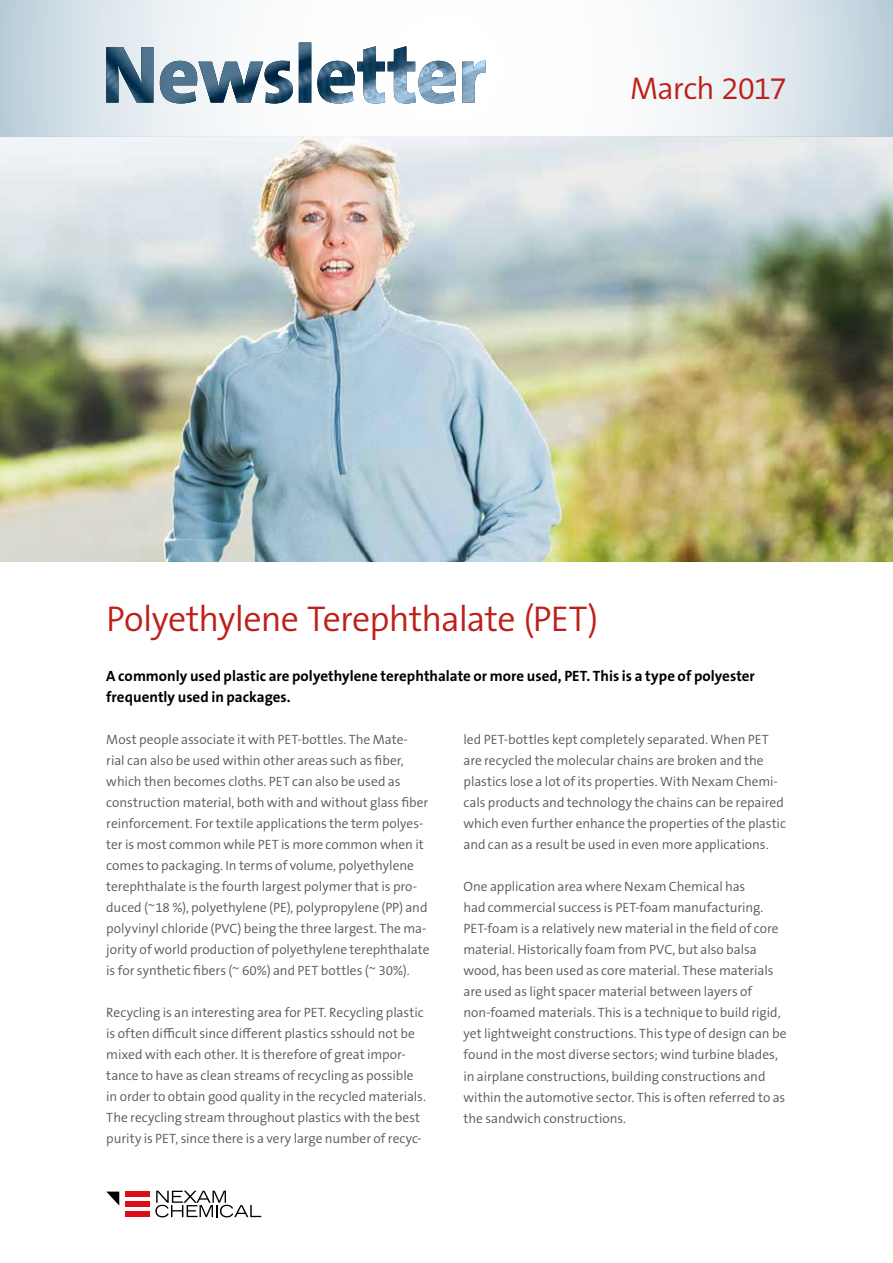
<style>
.page{position:relative;width:893px;height:1263px;background:#fff}
.page>*{position:absolute;margin:0;border:0;box-sizing:border-box;transform-origin:0 0}
.t1{font:300 36px "The Sans B W4";letter-spacing:-.025em;color:#be1f18}
.t2{font:300 31.5px "The Sans B W4";letter-spacing:-.03em;color:#be1f18}
.t3{font:700 15px/21px "The Sans B W7";color:#000}
.t4{font:300 13.5px/21px "The Sans B W4";letter-spacing:-.005em;color:#575756}
</style>
<div class="page">
<div style="left:125px;top:1191px;width:24px;height:5px;background:#dc0d15"></div>
<div style="left:125px;top:1201px;width:24px;height:6px;background:#dc0d15"></div>
<div style="left:125px;top:1211px;width:24px;height:6px;background:#dc0d15"></div>
<svg style="left:106px;top:1191px;width:13px;height:14px"></svg>
<svg style="left:155px;top:1191px;width:106px;height:26px"></svg>
<img style="left:0;top:136px;width:893px;height:425px">
<svg style="left:0;top:0;width:893px;height:136px"></svg>
<img style="left:106px;top:43px;width:380px;height:60px">
<h2 class="t2" style="left:630px;top:68px;width:158px">March 2017</h2>
<h1 class="t1" style="left:106px;top:595px;width:493px">Polyethylene Terephthalate (PET)</h1>
<p class="t3" style="left:106px;top:666px;width:650px">A commonly used plastic are polyethylene terephthalate or more used, PET. This is a type of polyester frequently used in packages.</p>
<p class="t4" style="left:106px;top:729px;width:325px">Most people associate it with PET-bottles. The Mate&shy;rial can also be used within other areas such as fiber, which then becomes cloths. PET can also be used as construction material, both with and without glass fiber reinforcement. For textile applications the term polyes&shy;ter is most common while PET is more common when it comes to packaging. In terms of volume, polyethylene terephthalate is the fourth largest polymer that is pro&shy;duced (~18 %), polyethylene (PE), polypropylene (PP) and polyvinyl chloride (PVC) being the three largest. The ma&shy;jority of world production of polyethylene terephthalate is for synthetic fibers (~ 60%) and PET bottles (~ 30%).</p>
<p class="t4" style="left:106px;top:1002px;width:321px">Recycling is an interesting area for PET. Recycling plastic is often difficult since different plastics sshould not be mixed with each other. It is therefore of great impor&shy;tance to have as clean streams of recycling as possible in order to obtain good quality in the recycled materials.<br>The recycling stream throughout plastics with the best purity is PET, since there is a very large number of recyc-</p>
<p class="t4" style="left:463px;top:729px;width:324px">led PET-bottles kept completely separated. When PET are recycled the molecular chains are broken and the plastics lose a lot of its properties. With Nexam Chemi&shy;cals products and technology the chains can be repaired which even further enhance the properties of the plastic and can as a result be used in even more applications.</p>
<p class="t4" style="left:463px;top:876px;width:325px">One application area where Nexam Chemical has<br>had commercial success is PET-foam manufacturing.<br>PET-foam is a relatively new material in the field of core material. Historically foam from PVC, but also balsa wood, has been used as core material. These materials are used as light spacer material between layers of non-foamed materials. This is a technique to build rigid, yet lightweight constructions. This type of design can be found in the most diverse sectors; wind turbine blades, in airplane constructions, building constructions and within the automotive sector. This is often referred to as the sandwich constructions.</p>
</div>
